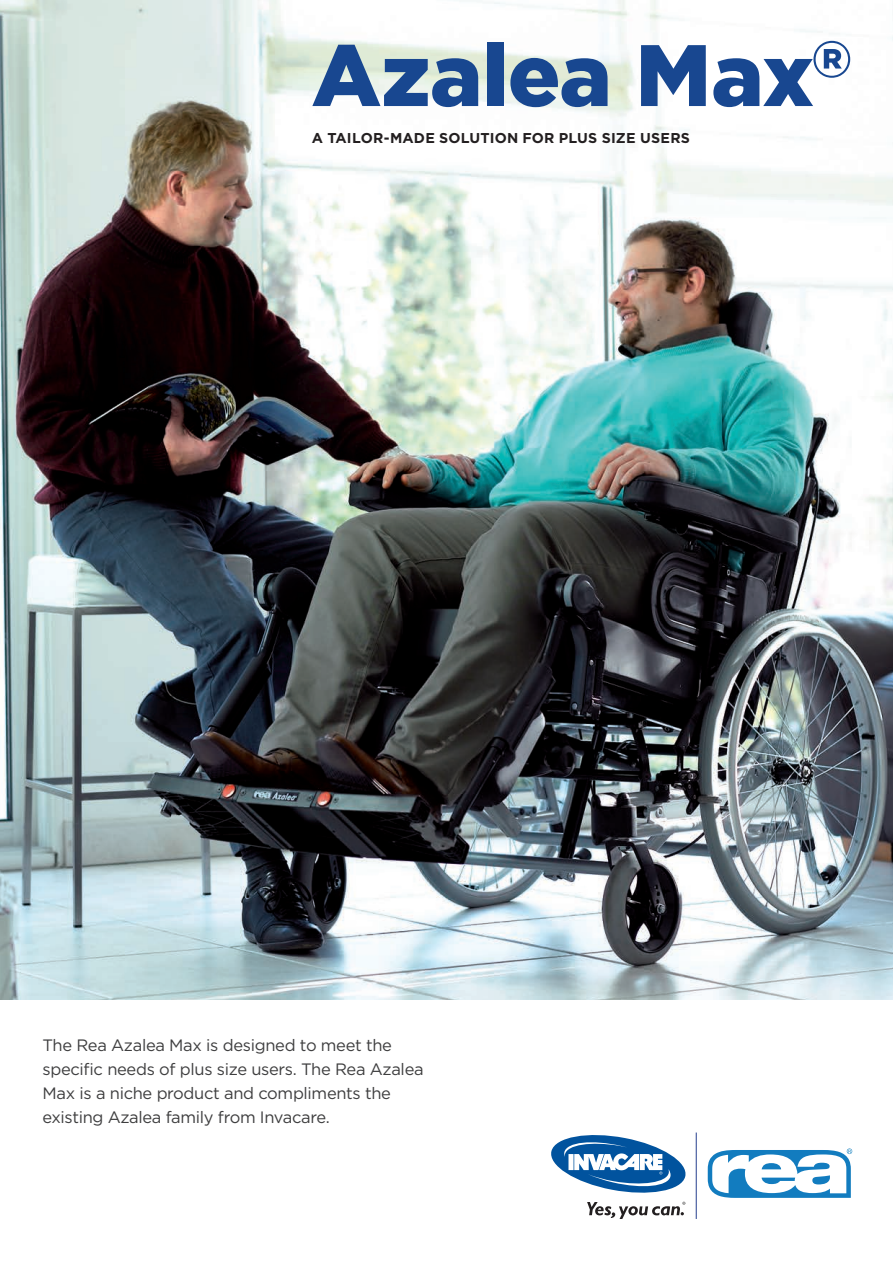
<style>
.page{position:relative;width:893px;height:1263px;background:#fff}
.page>*{position:absolute;margin:0;border:0;box-sizing:border-box;transform-origin:0 0}
.t1{font:900 87px "Gotham";color:#184790}
.t2{font:16.5px/24px "Gotham";letter-spacing:-.02em;color:#3e3e3f}
.t3{font:700 14.25px "Gotham";letter-spacing:.015em;color:#231f20}
</style>
<div class="page">
<img style="left:0;top:0;width:893px;height:999px">
<svg style="left:551px;top:1135px;width:135px;height:84px"></svg>
<hr style="left:696px;top:1132px;width:1px;height:87px;background:#253f8e">
<svg style="left:707px;top:1148px;width:145px;height:50px"></svg>
<h1 class="t1" style="left:312px;top:25px;width:543px">Azalea Max<sup>®</sup></h1>
<p class="t3" style="left:312px;top:129px;width:380px">A TAILOR-MADE SOLUTION FOR PLUS SIZE USERS</p>
<p class="t2" style="left:43px;top:1033px;width:383px">The Rea Azalea Max is designed to meet the specific needs of plus size users. The Rea Azalea Max is a niche product and compliments the existing Azalea family from Invacare.</p>
</div>
